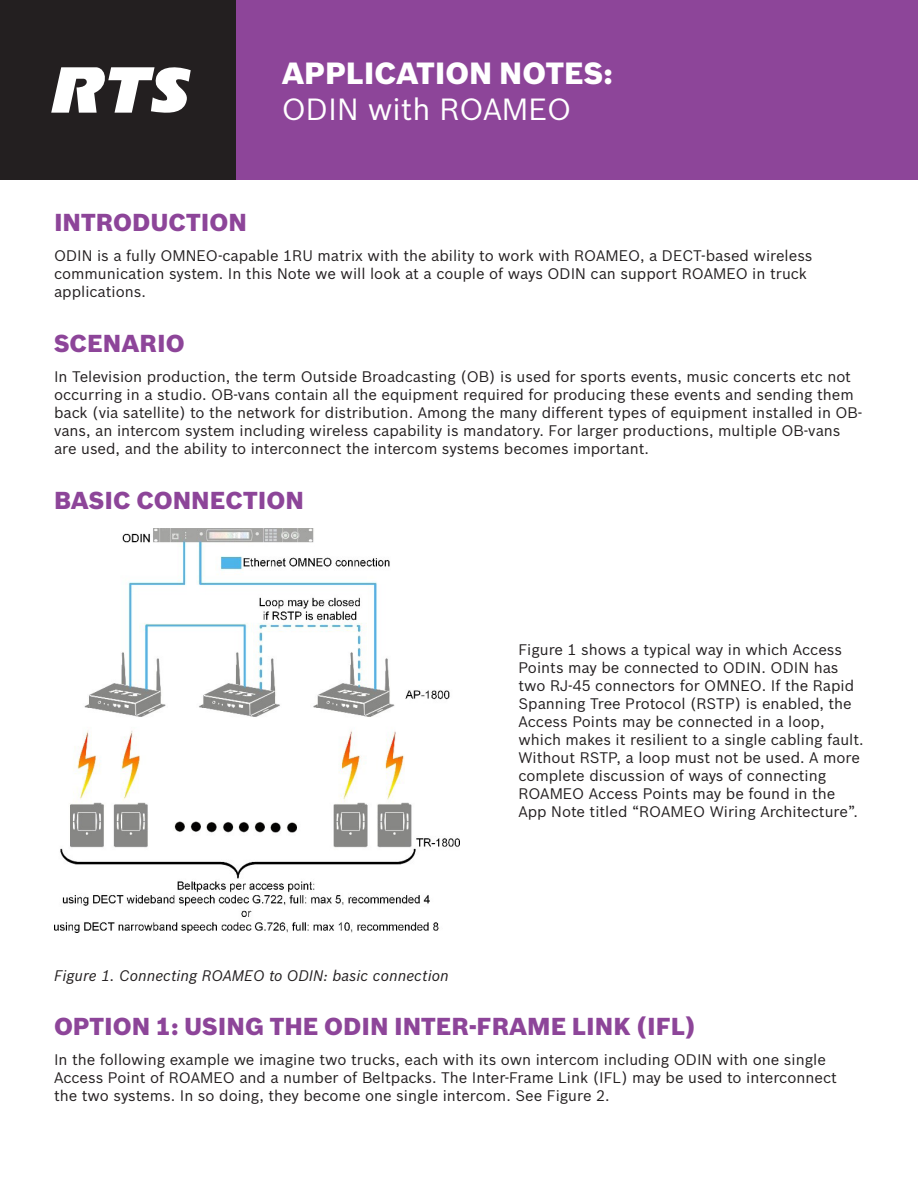
<style>
.page{position:relative;width:918px;height:1188px;background:#fff}
.page>*{position:absolute;margin:0;border:0;box-sizing:border-box;transform-origin:0 0}
.t1{font:900 30px "Bosch Sans";color:#fff}
.t2{font:30px "Bosch Sans";color:#fff}
.t3{font:900 24px "Bosch Sans";color:#8d4599}
.t4{font:15px/18px "Bosch Sans";color:#231f20}
.t5{font:italic 15px "Bosch Sans";color:#231f20}
</style>
<div class="page">
<div style="left:230px;top:0;width:688px;height:179px;background:#8d4599"></div>
<div style="left:0;top:0;width:236px;height:179px;background:#231f20"></div>
<svg style="left:51px;top:67px;width:140px;height:46px"></svg>
<img style="left:54px;top:528px;width:405px;height:405px">
<p class="t1" style="left:282px;top:54px;width:333px">APPLICATION NOTES:</p>
<p class="t2" style="left:282px;top:90px;width:291px">ODIN with ROAMEO</p>
<p class="t3" style="left:54px;top:207px;width:194px">INTRODUCTION</p>
<p class="t4" style="left:54px;top:247px;width:760px">ODIN is a fully OMNEO-capable 1RU matrix with the ability to work with ROAMEO, a DECT-based wireless communication system. In this Note we will look at a couple of ways ODIN can support ROAMEO in truck applications.</p>
<p class="t3" style="left:54px;top:328px;width:132px">SCENARIO</p>
<p class="t4" style="left:54px;top:367px;width:810px">In Television production, the term Outside Broadcasting (OB) is used for sports events, music concerts etc not occurring in a studio. OB-vans contain all the equipment required for producing these events and sending them back (via satellite) to the network for distribution. Among the many different types of equipment installed in OB&shy;vans, an intercom system including wireless capability is mandatory. For larger productions, multiple OB-vans are used, and the ability to interconnect the intercom systems becomes important.</p>
<p class="t3" style="left:54px;top:485px;width:251px">BASIC CONNECTION</p>
<p class="t5" style="left:54px;top:966px;width:396px">Figure 1. Connecting ROAMEO to ODIN: basic connection</p>
<p class="t4" style="left:518px;top:641px;width:347px">Figure 1 shows a typical way in which Access Points may be connected to ODIN. ODIN has two RJ-45 connectors for OMNEO. If the Rapid Spanning Tree Protocol (RSTP) is enabled, the Access Points may be connected in a loop, which makes it resilient to a single cabling fault.<br>Without RSTP, a loop must not be used. A more complete discussion of ways of connecting ROAMEO Access Points may be found in the App Note titled “ROAMEO Wiring Architecture”.</p>
<p class="t3" style="left:54px;top:1012px;width:643px">OPTION 1: USING THE ODIN INTER-FRAME LINK (IFL)</p>
<p class="t4" style="left:54px;top:1051px;width:784px">In the following example we imagine two trucks, each with its own intercom including ODIN with one single<br>Access Point of ROAMEO and a number of Beltpacks. The Inter-Frame Link (IFL) may be used to interconnect the two systems. In so doing, they become one single intercom. See Figure 2.</p>
</div>
